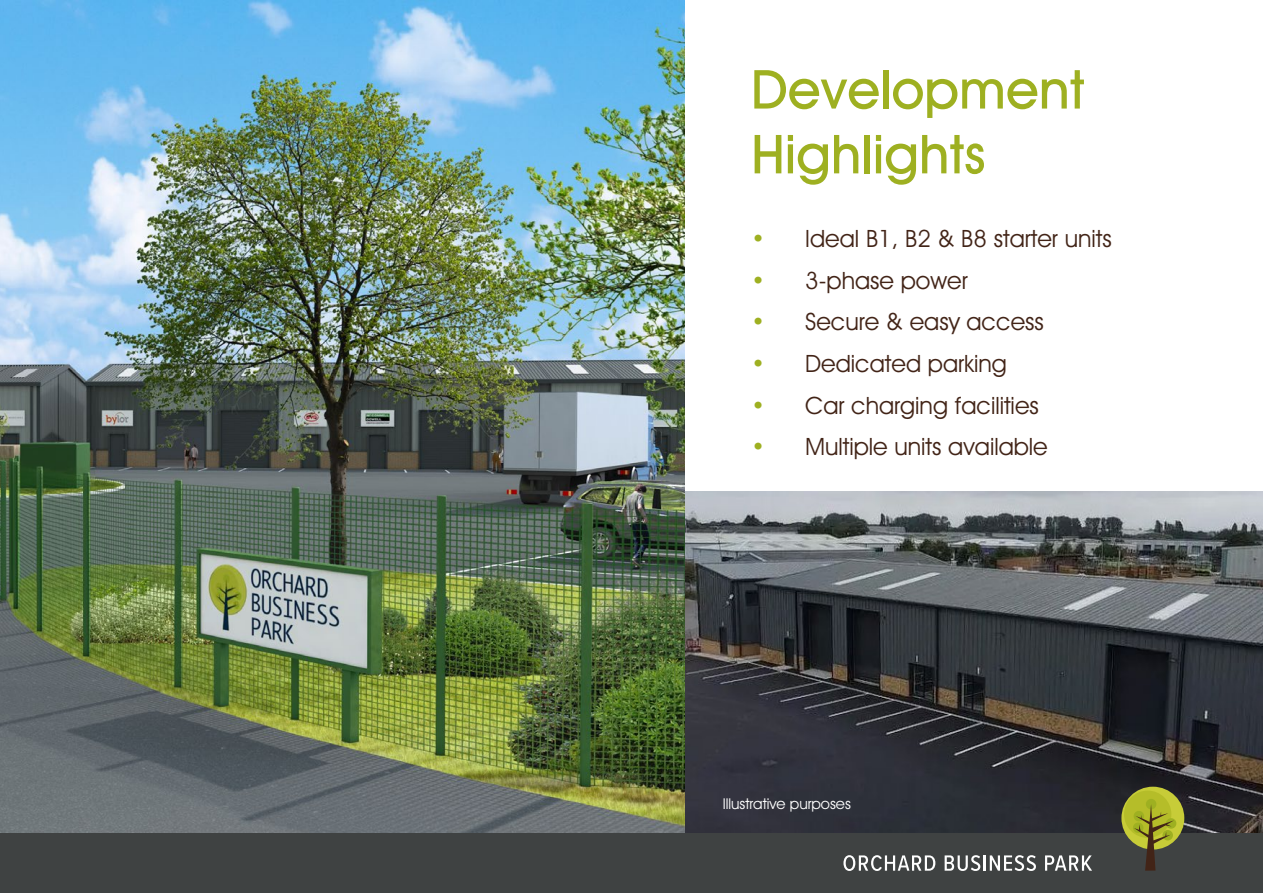
<style>
.page{position:relative;width:1263px;height:893px;background:#fff}
.page>*{position:absolute;margin:0;border:0;box-sizing:border-box;transform-origin:0 0}
.t1{font:500 54px/64.8px "Avant Garde IT Cby BT";color:#9eb021}
.t2{font:24px "Avant Garde IT Cby BT";color:#422417}
.t3{font:15px "Avant Garde IT Cby BT";color:#fff}
.s1{color:#9eb021}
</style>
<div class="page">
<img style="left:685px;top:492px;width:578px;height:341px">
<img style="left:0;top:0;width:685px;height:833px">
<div style="left:0;top:833px;width:1263px;height:60px;background:#3f4242"></div>
<svg style="left:843px;top:855px;width:92px;height:16px"></svg>
<svg style="left:945px;top:855px;width:91px;height:16px"></svg>
<svg style="left:1045px;top:855px;width:47px;height:16px"></svg>
<div style="left:1121px;top:787px;width:63px;height:62px;background:#c7cc38;border-radius:50%"></div>
<div style="left:1124px;top:791px;width:47px;height:47px;background:#b5bd29;border-radius:50%"></div>
<div style="left:1166px;top:818px;width:10px;height:11px;background:#9eb021;border-radius:50%"></div>
<div style="left:1133px;top:822px;width:10px;height:11px;background:#9eb021;border-radius:50%"></div>
<div style="left:1133px;top:811px;width:11px;height:10px;background:#aeb926;border-radius:50%"></div>
<div style="left:1146px;top:799px;width:10px;height:10px;background:#9eb021;border-radius:50%"></div>
<svg style="left:1134px;top:805px;width:40px;height:66px"></svg>
<p class="t1" style="left:751px;top:57px;width:335px">Development<br>Highlights</p>
<p class="t2" style="left:751px;top:224px;width:362px"><span class="s1">•</span> Ideal B1, B2 &amp; B8 starter units</p>
<p class="t2" style="left:751px;top:266px;width:218px"><span class="s1">•</span> 3-phase power</p>
<p class="t2" style="left:751px;top:307px;width:294px"><span class="s1">•</span> Secure &amp; easy access</p>
<p class="t2" style="left:751px;top:349px;width:257px"><span class="s1">•</span> Dedicated parking</p>
<p class="t2" style="left:751px;top:390px;width:289px"><span class="s1">•</span> Car charging facilities</p>
<p class="t2" style="left:751px;top:432px;width:298px"><span class="s1">•</span> Multiple units available</p>
<p class="t3" style="left:723px;top:794px;width:130px">Illustrative purposes</p>
</div>
